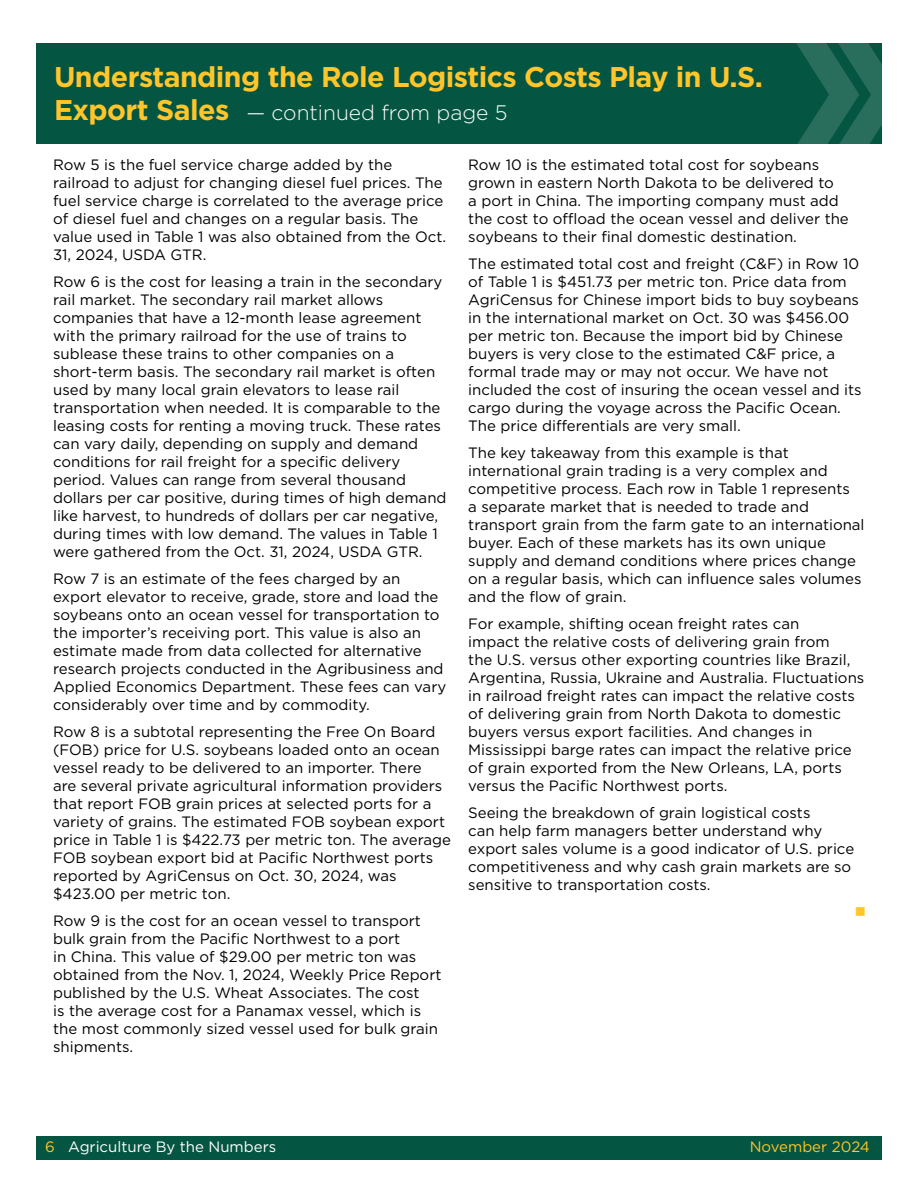
<style>
.page{position:relative;width:918px;height:1188px;background:#fff}
.page>*{position:absolute;margin:0;border:0;box-sizing:border-box;transform-origin:0 0}
.headings{font:700 28.5px "Gotham";letter-spacing:-.02em;color:#ffc52b}
.headings-2{font:300 21px "Gotham";color:#fff}
.body{font:15px/18px "Gotham";color:#000}
.body-2{font:15px "Gotham";color:#fff}
.body-3{font:15px "Gotham";color:#ffc52b}
.body-4{font:15px "Wingdings";color:#ffc52b}
.s1{font-weight:700;font-size:28.5px;color:#ffc52b}
.s2{color:#ffc52b}
</style>
<div class="page">
<div style="left:36px;top:44px;width:846px;height:100px;background:#045541"></div>
<svg style="left:793px;top:43px;width:89px;height:101px"></svg>
<div style="left:36px;top:1136px;width:846px;height:24px;background:#045541"></div>
<p class="headings" style="left:54px;top:58px;width:711px">Understanding the Role Logistics Costs Play in U.S.</p>
<p class="headings-2" style="left:54px;top:100px;width:455px"><span class="s1">Export Sales</span> — continued from page 5</p>
<p class="body" style="left:53px;top:156px;width:394px">Row 5 is the fuel service charge added by the railroad to adjust for changing diesel fuel prices. The fuel service charge is correlated to the average price of diesel fuel and changes on a regular basis. The value used in Table 1 was also obtained from the Oct.<br>31, 2024, USDA GTR.</p>
<p class="body" style="left:53px;top:273px;width:395px">Row 6 is the cost for leasing a train in the secondary rail market. The secondary rail market allows companies that have a 12-month lease agreement with the primary railroad for the use of trains to sublease these trains to other companies on a short-term basis. The secondary rail market is often used by many local grain elevators to lease rail transportation when needed. It is comparable to the leasing costs for renting a moving truck. These rates can vary daily, depending on supply and demand conditions for rail freight for a specific delivery period. Values can range from several thousand dollars per car positive, during times of high demand like harvest, to hundreds of dollars per car negative, during times with low demand. The values in Table 1 were gathered from the Oct. 31, 2024, USDA GTR.</p>
<p class="body" style="left:53px;top:570px;width:395px">Row 7 is an estimate of the fees charged by an export elevator to receive, grade, store and load the soybeans onto an ocean vessel for transportation to the importer’s receiving port. This value is also an estimate made from data collected for alternative research projects conducted in the Agribusiness and Applied Economics Department. These fees can vary considerably over time and by commodity.</p>
<p class="body" style="left:53px;top:723px;width:399px">Row 8 is a subtotal representing the Free On Board (FOB) price for U.S. soybeans loaded onto an ocean vessel ready to be delivered to an importer. There<br>are several private agricultural information providers that report FOB grain prices at selected ports for a variety of grains. The estimated FOB soybean export price in Table 1 is $422.73 per metric ton. The average FOB soybean export bid at Pacific Northwest ports reported by AgriCensus on Oct. 30, 2024, was $423.00 per metric ton.</p>
<p class="body" style="left:53px;top:912px;width:390px">Row 9 is the cost for an ocean vessel to transport bulk grain from the Pacific Northwest to a port<br>in China. This value of $29.00 per metric ton was obtained from the Nov. 1, 2024, Weekly Price Report published by the U.S. Wheat Associates. The cost<br>is the average cost for a Panamax vessel, which is the most commonly sized vessel used for bulk grain shipments.</p>
<p class="body" style="left:468px;top:156px;width:382px">Row 10 is the estimated total cost for soybeans grown in eastern North Dakota to be delivered to<br>a port in China. The importing company must add the cost to offload the ocean vessel and deliver the soybeans to their final domestic destination.</p>
<p class="body" style="left:468px;top:255px;width:395px">The estimated total cost and freight (C&amp;F) in Row 10 of Table 1 is $451.73 per metric ton. Price data from AgriCensus for Chinese import bids to buy soybeans in the international market on Oct. 30 was $456.00 per metric ton. Because the import bid by Chinese buyers is very close to the estimated C&amp;F price, a formal trade may or may not occur. We have not included the cost of insuring the ocean vessel and its cargo during the voyage across the Pacific Ocean.<br>The price differentials are very small.</p>
<p class="body" style="left:468px;top:444px;width:398px">The key takeaway from this example is that international grain trading is a very complex and competitive process. Each row in Table 1 represents<br>a separate market that is needed to trade and transport grain from the farm gate to an international buyer. Each of these markets has its own unique supply and demand conditions where prices change on a regular basis, which can influence sales volumes and the flow of grain.</p>
<p class="body" style="left:468px;top:615px;width:398px">For example, shifting ocean freight rates can<br>impact the relative costs of delivering grain from<br>the U.S. versus other exporting countries like Brazil, Argentina, Russia, Ukraine and Australia. Fluctuations in railroad freight rates can impact the relative costs of delivering grain from North Dakota to domestic buyers versus export facilities. And changes in Mississippi barge rates can impact the relative price of grain exported from the New Orleans, LA, ports versus the Pacific Northwest ports.</p>
<p class="body" style="left:468px;top:804px;width:387px">Seeing the breakdown of grain logistical costs<br>can help farm managers better understand why export sales volume is a good indicator of U.S. price competitiveness and why cash grain markets are so sensitive to transportation costs.</p>
<p class="body-4" style="left:855px;top:904px;width:13px">■</p>
<p class="body-2" style="left:45px;top:1138px;width:233px"><span class="s2">6</span> Agriculture By the Numbers</p>
<p class="body-3" style="left:750px;top:1138px;width:122px">November 2024</p>
</div>
